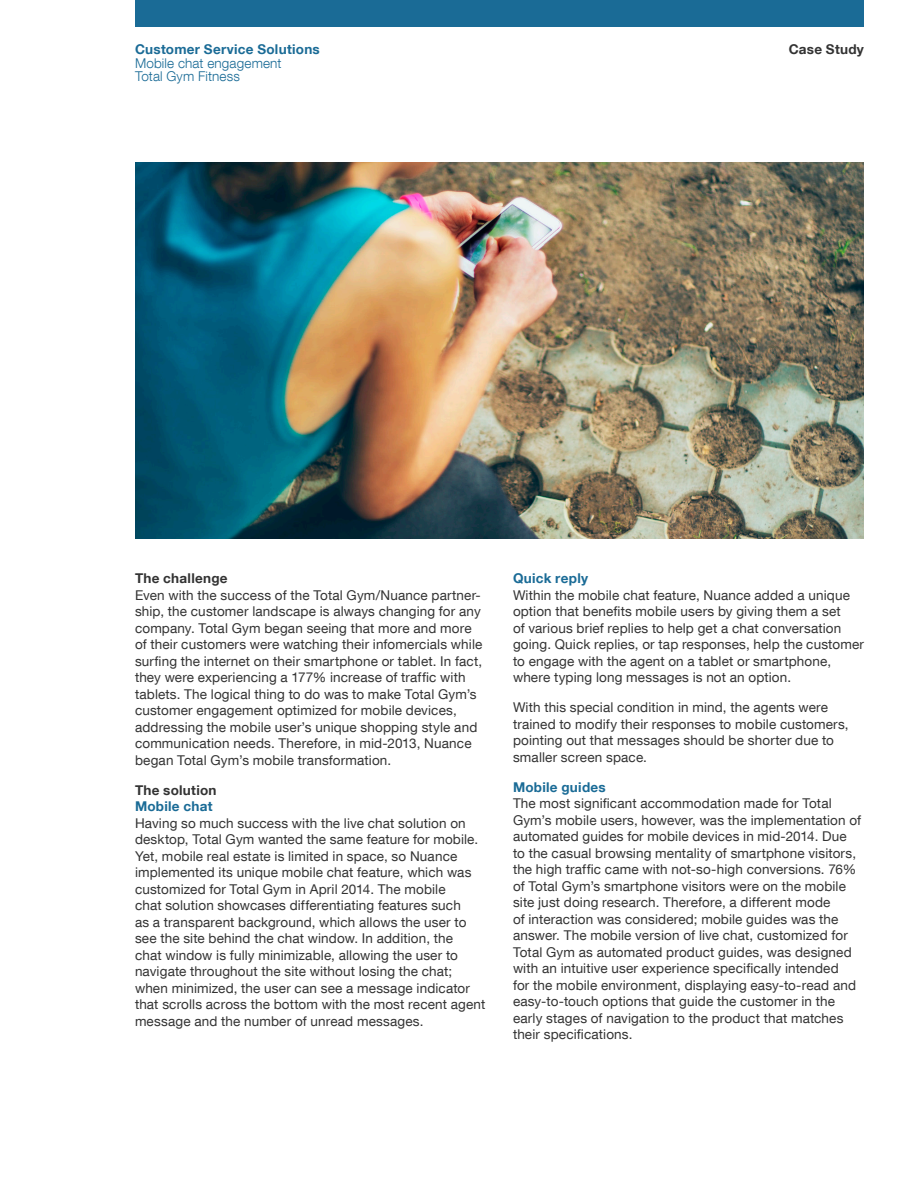
<style>
.page{position:relative;width:918px;height:1188px;background:#fff}
.page>*{position:absolute;margin:0;border:0;box-sizing:border-box;transform-origin:0 0}
.Body_Text_9_11{font:13.5px/16.5px "Helvetica Neue LT Com";letter-spacing:.01em;color:#333}
.Product_Offering_Nam{font:300 13.5px "Helvetica Neue LT Com";letter-spacing:.01em;color:#1a6b96}
.Body_Head_9_11{font:700 13.5px "Helvetica Neue LT Com";letter-spacing:.02em;color:#1a6b96}
.Business_Unit_Name_9{font:700 13.5px "Helvetica Neue LT Com";letter-spacing:.02em;color:#1a6b96}
.Body_Head_9_11-2{font:700 13.5px "Helvetica Neue LT Com";letter-spacing:.02em;color:#333}
.Document_Name_9_9{font:700 13.5px "Helvetica Neue LT Com";letter-spacing:.02em;color:#333}
</style>
<div class="page">
<div style="left:135px;top:0;width:729px;height:27px;background:#1a6b96"></div>
<img style="left:135px;top:162px;width:729px;height:377px">
<p class="Business_Unit_Name_9" style="left:135px;top:41px;width:186px">Customer Service Solutions</p>
<p class="Document_Name_9_9" style="left:789px;top:41px;width:77px">Case Study</p>
<p class="Product_Offering_Nam" style="left:135px;top:55px;width:148px">Mobile chat engagement</p>
<p class="Product_Offering_Nam" style="left:135px;top:68px;width:107px">Total Gym Fitness</p>
<p class="Body_Head_9_11-2" style="left:135px;top:570px;width:94px">The challenge</p>
<p class="Body_Text_9_11" style="left:135px;top:586px;width:349px">Even with the success of the Total Gym/Nuance partner&shy;ship, the customer landscape is always changing for any company. Total Gym began seeing that more and more of their customers were watching their infomercials while surfing the internet on their smartphone or tablet. In fact, they were experiencing a 177% increase of traffic with tablets. The logical thing to do was to make Total Gym’s customer engagement optimized for mobile devices, addressing the mobile user’s unique shopping style and communication needs. Therefore, in mid-2013, Nuance began Total Gym’s mobile transformation.</p>
<p class="Body_Head_9_11-2" style="left:135px;top:781px;width:83px">The solution</p>
<p class="Body_Head_9_11" style="left:135px;top:798px;width:79px">Mobile chat</p>
<p class="Body_Text_9_11" style="left:135px;top:814px;width:352px">Having so much success with the live chat solution on desktop, Total Gym wanted the same feature for mobile.<br>Yet, mobile real estate is limited in space, so Nuance implemented its unique mobile chat feature, which was customized for Total Gym in April 2014. The mobile<br>chat solution showcases differentiating features such<br>as a transparent background, which allows the user to see the site behind the chat window. In addition, the<br>chat window is fully minimizable, allowing the user to navigate throughout the site without losing the chat; when minimized, the user can see a message indicator that scrolls across the bottom with the most recent agent message and the number of unread messages.</p>
<p class="Body_Head_9_11" style="left:513px;top:570px;width:77px">Quick reply</p>
<p class="Body_Text_9_11" style="left:513px;top:586px;width:353px">Within the mobile chat feature, Nuance added a unique option that benefits mobile users by giving them a set<br>of various brief replies to help get a chat conversation going. Quick replies, or tap responses, help the customer to engage with the agent on a tablet or smartphone, where typing long messages is not an option.</p>
<p class="Body_Text_9_11" style="left:513px;top:699px;width:337px">With this special condition in mind, the agents were trained to modify their responses to mobile customers, pointing out that messages should be shorter due to smaller screen space.</p>
<p class="Body_Head_9_11" style="left:513px;top:778px;width:94px">Mobile guides</p>
<p class="Body_Text_9_11" style="left:513px;top:795px;width:350px">The most significant accommodation made for Total Gym’s mobile users, however, was the implementation of automated guides for mobile devices in mid-2014. Due to the casual browsing mentality of smartphone visitors, the high traffic came with not-so-high conversions. 76% of Total Gym’s smartphone visitors were on the mobile site just doing research. Therefore, a different mode<br>of interaction was considered; mobile guides was the answer. The mobile version of live chat, customized for Total Gym as automated product guides, was designed with an intuitive user experience specifically intended<br>for the mobile environment, displaying easy-to-read and easy-to-touch options that guide the customer in the early stages of navigation to the product that matches their specifications.</p>
</div>
